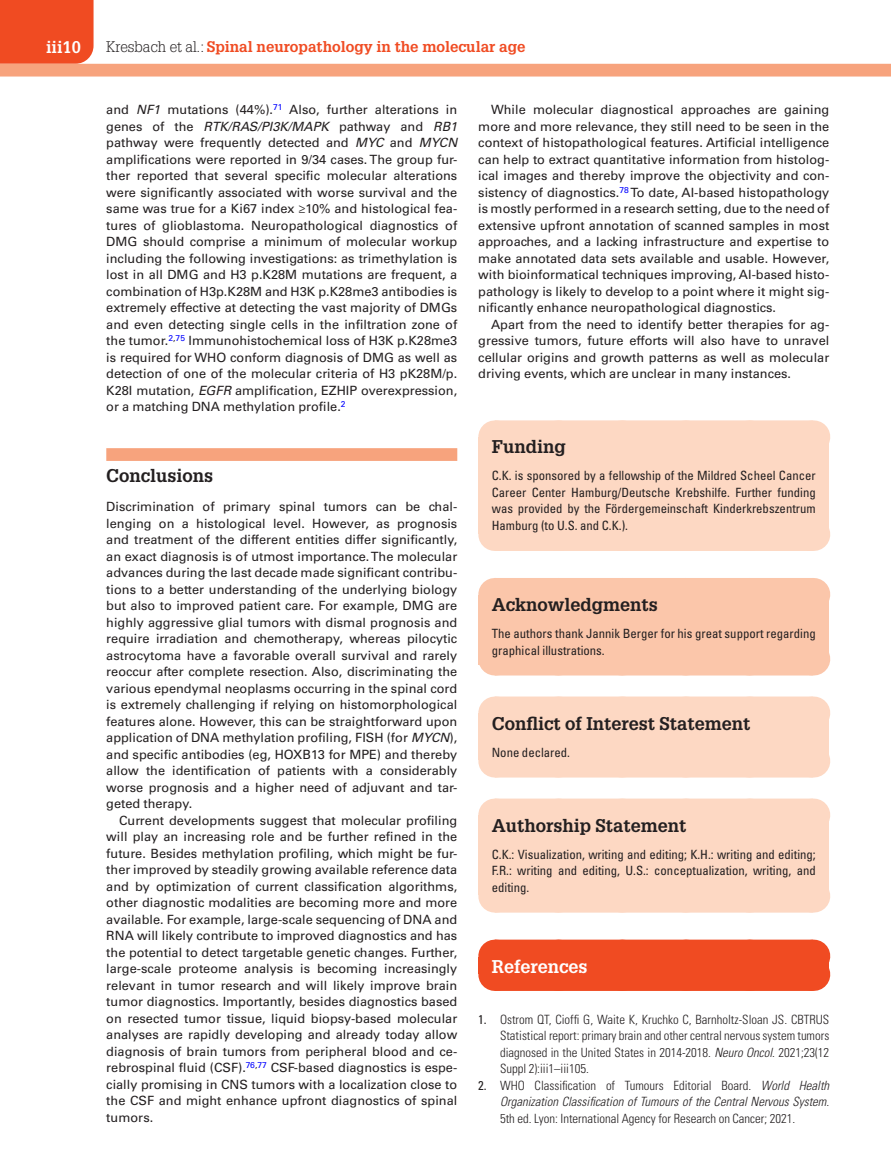
<style>
.page{position:relative;width:891px;height:1175px;background:#fff}
.page>*{position:absolute;margin:0;border:0;box-sizing:border-box;transform-origin:0 0}
.t1{font:700 18px "Glypha LT Std";color:#231f20}
.t2{font:700 18px "Glypha LT Std";color:#fff}
.t3{font:700 16.5px "Glypha LT Std";color:#fff}
.t4{font:700 15px "Glypha LT Std";color:#f04b22}
.t5{font:12.75px/16.5px "Univers LT Std";color:#231f20;text-align:justify}
.t6{font:condensed 12.75px/16.5px "Univers LT Std";color:#231f20;text-align:justify}
.t7{font:300 condensed 12.75px/16.5px "Univers LT Std";color:#231f20;text-align:justify}
.s1{font-weight:300;color:#231f20}
.s2{font-style:italic}
.s3{font-weight:400}
</style>
<div class="page">
<div style="left:0;top:0;width:94px;height:64px;background:#f04b22"></div>
<div style="left:0;top:64px;width:891px;height:12px;background:#f7a37d"></div>
<div style="left:106px;top:448px;width:351px;height:13px;background:#f7a37d"></div>
<div style="left:478px;top:437px;width:351px;height:33px;background:#fdd8c3"></div>
<div style="left:495px;top:420px;width:318px;height:33px;background:#fdd8c3"></div>
<svg style="left:559px;top:420px;width:222px;height:1px"></svg>
<hr style="left:813px;top:420px;width:1px;height:33px;background:#fdd8c3">
<div style="left:478px;top:468px;width:351px;height:65px;background:#fdd8c3"></div>
<div style="left:495px;top:518px;width:318px;height:33px;background:#fdd8c3"></div>
<hr style="left:813px;top:518px;width:1px;height:33px;background:#fdd8c3">
<div style="left:478px;top:595px;width:351px;height:31px;background:#fbc6aa"></div>
<div style="left:495px;top:578px;width:318px;height:33px;background:#fbc6aa"></div>
<hr style="left:813px;top:578px;width:1px;height:33px;background:#fbc6aa">
<div style="left:478px;top:624px;width:351px;height:40px;background:#fbc6aa"></div>
<div style="left:495px;top:642px;width:318px;height:33px;background:#fbc6aa"></div>
<hr style="left:813px;top:642px;width:1px;height:33px;background:#fbc6aa">
<div style="left:478px;top:713px;width:351px;height:33px;background:#fdd8c3"></div>
<div style="left:495px;top:696px;width:318px;height:33px;background:#fdd8c3"></div>
<svg style="left:558px;top:696px;width:223px;height:1px"></svg>
<hr style="left:813px;top:696px;width:1px;height:33px;background:#fdd8c3">
<div style="left:478px;top:744px;width:351px;height:16px;background:#fdd8c3"></div>
<div style="left:495px;top:744px;width:318px;height:33px;background:#fdd8c3"></div>
<hr style="left:813px;top:744px;width:1px;height:33px;background:#fdd8c3">
<div style="left:478px;top:815px;width:351px;height:33px;background:#fdd8c3"></div>
<div style="left:495px;top:798px;width:318px;height:33px;background:#fdd8c3"></div>
<svg style="left:558px;top:798px;width:223px;height:1px"></svg>
<hr style="left:813px;top:798px;width:1px;height:33px;background:#fdd8c3">
<div style="left:478px;top:846px;width:351px;height:49px;background:#fdd8c3"></div>
<div style="left:495px;top:879px;width:318px;height:33px;background:#fdd8c3"></div>
<hr style="left:813px;top:879px;width:1px;height:33px;background:#fdd8c3">
<div style="left:478px;top:956px;width:351px;height:17px;background:#f04b22"></div>
<div style="left:495px;top:939px;width:318px;height:33px;background:#f04b22"></div>
<hr style="left:813px;top:939px;width:1px;height:33px;background:#f04b22">
<div style="left:495px;top:958px;width:318px;height:33px;background:#f04b22"></div>
<svg style="left:558px;top:939px;width:223px;height:1px"></svg>
<hr style="left:813px;top:958px;width:1px;height:33px;background:#f04b22">
<p class="t3" style="left:46px;top:37px;width:36px">iii10</p>
<p class="t4" style="left:106px;top:37px;width:421px"><span class="s1">Kresbach et al.:</span> Spinal neuropathology in the molecular age</p>
<p class="t5" style="left:106px;top:102px;width:353px">and <span class="s2">NF1</span> mutations (44%).<sup>71</sup> Also, further alterations in genes of the <span class="s2">RTK/RAS/PI3K/MAPK</span> pathway and <span class="s2">RB1 </span>pathway were frequently detected and <span class="s2">MYC</span> and <span class="s2">MYCN </span>amplifications were reported in 9/34 cases. The group fur&shy;ther reported that several specific molecular alterations were significantly associated with worse survival and the same was true for a Ki67 index ≥10% and histological fea&shy;tures of glioblastoma. Neuropathological diagnostics of DMG should comprise a minimum of molecular workup including the following investigations: as trimethylation is lost in all DMG and H3 p.K28M mutations are frequent, a combination of H3p.K28M and H3K p.K28me3 antibodies is extremely effective at detecting the vast majority of DMGs and even detecting single cells in the infiltration zone of the tumor.<sup>2</sup><sup>,</sup><sup>75</sup> Immunohistochemical loss of H3K p.K28me3 is required for WHO conform diagnosis of DMG as well as detection of one of the molecular criteria of H3 pK28M/p.<br>K28I mutation, <span class="s2">EGFR</span> amplification, EZHIP overexpression, or a matching DNA methylation profile.<sup>2</sup></p>
<h1 class="t1" style="left:106px;top:464px;width:109px">Conclusions</h1>
<p class="t5" style="left:106px;top:498px;width:353px">Discrimination of primary spinal tumors can be chal&shy;lenging on a histological level. However, as prognosis and treatment of the different entities differ significantly, an exact diagnosis is of utmost importance. The molecular advances during the last decade made significant contribu&shy;tions to a better understanding of the underlying biology but also to improved patient care. For example, DMG are highly aggressive glial tumors with dismal prognosis and require irradiation and chemotherapy, whereas pilocytic astrocytoma have a favorable overall survival and rarely reoccur after complete resection. Also, discriminating the various ependymal neoplasms occurring in the spinal cord is extremely challenging if relying on histomorphological features alone. However, this can be straightforward upon application of DNA methylation profiling, FISH (for <span class="s2">MYCN</span>), and specific antibodies (eg, HOXB13 for MPE) and thereby allow the identification of patients with a considerably worse prognosis and a higher need of adjuvant and tar&shy;geted therapy.</p>
<p class="t5" style="left:106px;top:812px;width:353px;text-indent:13px">Current developments suggest that molecular profiling will play an increasing role and be further refined in the future. Besides methylation profiling, which might be fur&shy;ther improved by steadily growing available reference data and by optimization of current classification algorithms, other diagnostic modalities are becoming more and more available. For example, large-scale sequencing of DNA and RNA will likely contribute to improved diagnostics and has the potential to detect targetable genetic changes. Further, large-scale proteome analysis is becoming increasingly relevant in tumor research and will likely improve brain tumor diagnostics. Importantly, besides diagnostics based on resected tumor tissue, liquid biopsy-based molecular analyses are rapidly developing and already today allow diagnosis of brain tumors from peripheral blood and ce&shy;rebrospinal fluid (CSF).<sup>76</sup><sup>,</sup><sup>77</sup> CSF-based diagnostics is espe&shy;cially promising in CNS tumors with a localization close to the CSF and might enhance upfront diagnostics of spinal tumors.</p>
<p class="t5" style="left:478px;top:102px;width:353px;text-indent:13px">While molecular diagnostical approaches are gaining more and more relevance, they still need to be seen in the context of histopathological features. Artificial intelligence can help to extract quantitative information from histolog&shy;ical images and thereby improve the objectivity and con&shy;sistency of diagnostics.<sup>78</sup> To date, AI-based histopathology is mostly performed in a research setting, due to the need of extensive upfront annotation of scanned samples in most approaches, and a lacking infrastructure and expertise to make annotated data sets available and usable. However, with bioinformatical techniques improving, AI-based histo&shy;pathology is likely to develop to a point where it might sig&shy;nificantly enhance neuropathological diagnostics.</p>
<p class="t5" style="left:478px;top:316px;width:353px;text-indent:13px">Apart from the need to identify better therapies for ag&shy;gressive tumors, future efforts will also have to unravel cellular origins and growth patterns as well as molecular driving events, which are unclear in many instances.</p>
<h1 class="t1" style="left:492px;top:436px;width:76px">Funding</h1>
<p class="t6" style="left:492px;top:467px;width:325px">C.K. is sponsored by a fellowship of the Mildred Scheel Cancer Career Center Hamburg/Deutsche Krebshilfe. Further funding was provided by the Fördergemeinschaft Kinderkrebszentrum Hamburg (to U.S. and C.K.).</p>
<h1 class="t1" style="left:492px;top:593px;width:168px">Acknowledgments</h1>
<p class="t6" style="left:492px;top:625px;width:326px">The authors thank Jannik Berger for his great support regarding graphical illustrations.</p>
<h1 class="t1" style="left:492px;top:712px;width:260px">Conflict of Interest Statement</h1>
<p class="t6" style="left:492px;top:743px;width:80px">None declared.</p>
<h1 class="t1" style="left:492px;top:814px;width:196px">Authorship Statement</h1>
<p class="t6" style="left:492px;top:845px;width:326px">C.K.: Visualization, writing and editing; K.H.: writing and editing; F.R.: writing and editing, U.S.: conceptualization, writing, and editing.</p>
<h1 class="t2" style="left:492px;top:955px;width:97px">References</h1>
<p class="t7" style="left:500px;top:1010px;width:331px;text-indent:-22px"><span class="s3">1.</span> Ostrom QT, Cioffi G, Waite K, Kruchko C, Barnholtz-Sloan JS. CBTRUS Statistical report: primary brain and other central nervous system tumors diagnosed in the United States in 2014-2018. <span class="s2">Neuro Oncol</span>. 2021;23(12<br>Suppl 2):iii1–iii105.</p>
<p class="t7" style="left:500px;top:1076px;width:331px;text-indent:-22px"><span class="s3">2.</span> WHO Classification of Tumours Editorial Board. <span class="s2">World Health Organization Classification of Tumours of the Central Nervous System</span>.<br>5th ed. Lyon: International Agency for Research on Cancer; 2021.</p>
</div>
